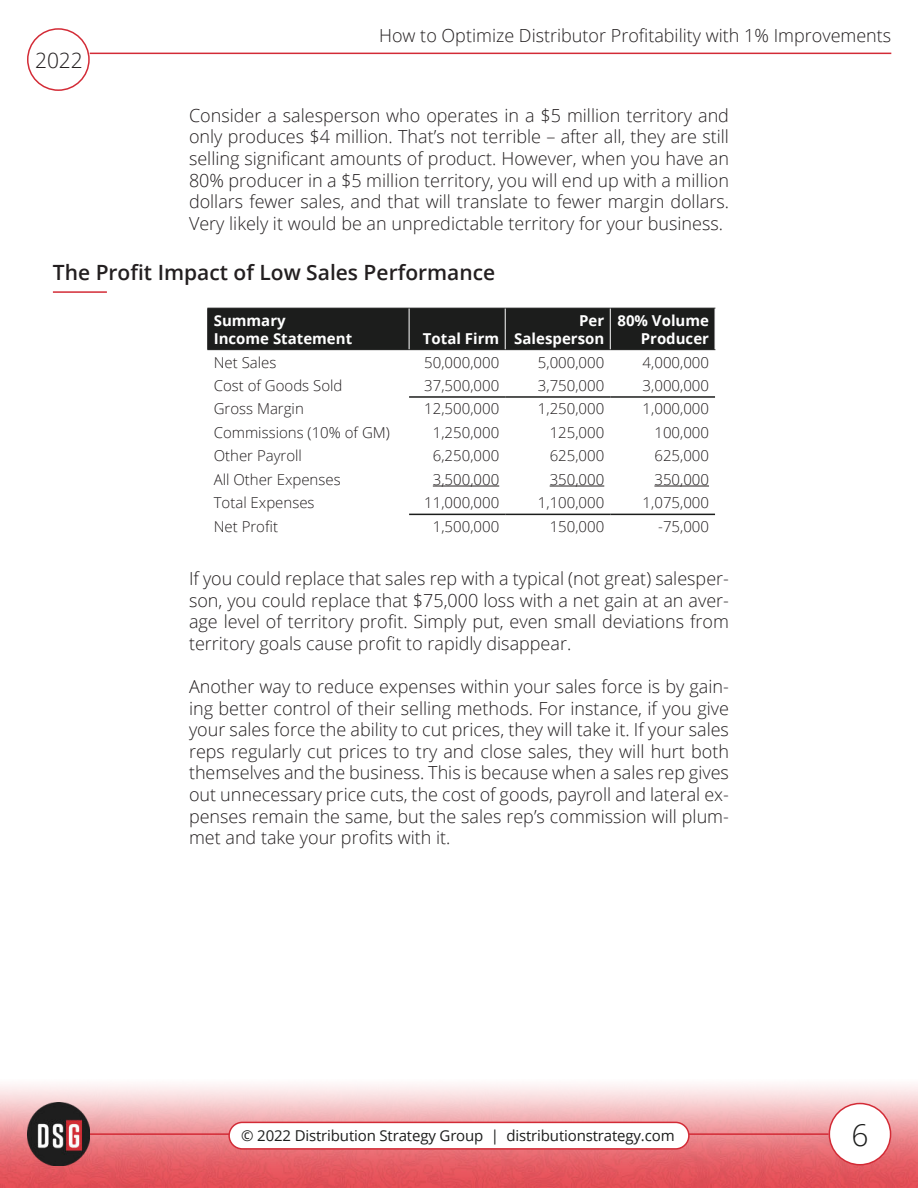
<style>
.page{position:relative;width:918px;height:1188px;background:#fff}
.page>*{position:absolute;margin:0;border:0;box-sizing:border-box;transform-origin:0 0}
.t1{font:300 30px "Open Sans";color:#1c1d1c}
.t2{font:600 21px "Open Sans";color:#231f20}
.t3{font:300 21px "Open Sans";color:#231f20}
.t4{font:300 18px/21.6px "Open Sans";color:#231f20;text-align:justify}
.t5{font:300 15px "Open Sans";color:#231f20}
.t6{font:700 15px/18px "Open Sans";color:#fff;text-align:right}
.t7{font:15px "Open Sans";letter-spacing:-.01em;color:#1c1d1c}
</style>
<div class="page">
<img style="left:0;top:1085px;width:918px;height:102px">
<div style="left:829px;top:1104px;width:62px;height:61px;background:#fff;border-radius:50%"></div>
<div style="left:829px;top:1103px;width:62px;height:62px;border:2px solid #d32b36;border-radius:50%"></div>
<div style="left:27px;top:28px;width:63px;height:63px;border:2px solid #d32b36;border-radius:50%"></div>
<hr style="left:90px;top:53px;width:801px;height:1px;background:#d32b36">
<hr style="left:90px;top:1133px;width:739px;height:2px;background:#d32b36">
<img style="left:27px;top:1103px;width:63px;height:63px">
<div style="left:229px;top:1122px;width:460px;height:27px;background:#fff;border-radius:13px"></div>
<div style="left:228px;top:1122px;width:462px;height:28px;border:2px solid #d32b36;border-radius:13px"></div>
<hr style="left:53px;top:291px;width:54px;height:2px;background:#d32b36">
<div style="left:208px;top:309px;width:507px;height:40px;background:#1c1d1c"></div>
<hr style="left:207px;top:308px;width:202px;height:1px;background:#1c1d1c">
<hr style="left:207px;top:309px;width:1px;height:40px;background:#1c1d1c">
<hr style="left:409px;top:308px;width:96px;height:1px;background:#1c1d1c">
<hr style="left:505px;top:308px;width:105px;height:1px;background:#1c1d1c">
<hr style="left:610px;top:308px;width:105px;height:1px;background:#1c1d1c">
<hr style="left:207px;top:349px;width:202px;height:1px;background:#1c1d1c">
<hr style="left:409px;top:349px;width:96px;height:1px;background:#1c1d1c">
<hr style="left:505px;top:349px;width:105px;height:1px;background:#1c1d1c">
<hr style="left:610px;top:349px;width:105px;height:1px;background:#1c1d1c">
<hr style="left:409px;top:309px;width:1px;height:40px;background:#fff">
<hr style="left:505px;top:309px;width:1px;height:40px;background:#fff">
<hr style="left:610px;top:309px;width:1px;height:40px;background:#fff">
<hr style="left:409px;top:514px;width:96px;height:1px;background:#1c1d1c">
<hr style="left:505px;top:514px;width:105px;height:1px;background:#1c1d1c">
<hr style="left:610px;top:514px;width:105px;height:1px;background:#1c1d1c">
<hr style="left:409px;top:396px;width:96px;height:2px;background:#1c1d1c">
<hr style="left:505px;top:396px;width:105px;height:2px;background:#1c1d1c">
<hr style="left:610px;top:396px;width:105px;height:2px;background:#1c1d1c">
<hr style="left:433px;top:486px;width:66px;height:1px;background:#231f20">
<hr style="left:550px;top:486px;width:54px;height:1px;background:#231f20">
<hr style="left:654px;top:486px;width:55px;height:1px;background:#231f20">
<p class="t3" style="left:35px;top:52px;width:49px">2022</p>
<p class="t4" style="left:379px;top:24px;width:514px">How to Optimize Distributor Profitability with 1% Improvements</p>
<p class="t4" style="left:189px;top:104px;width:542px">Consider a salesperson who operates in a $5 million territory and only produces $4 million. That’s not terrible – after all, they are still selling significant amounts of product. However, when you have an 80% producer in a $5 million territory, you will end up with a million dollars fewer sales, and that will translate to fewer margin dollars.<br>Very likely it would be an unpredictable territory for your business.</p>
<p class="t2" style="left:53px;top:258px;width:444px">The Profit Impact of Low Sales Performance</p>
<p class="t6" style="left:214px;top:313px;width:140px;text-align:left">Summary<br>Income Statement</p>
<p class="t6" style="left:514px;top:313px;width:91px">Per<br>Salesperson</p>
<p class="t6" style="left:617px;top:313px;width:93px">80% Volume<br>Producer</p>
<p class="t6" style="left:423px;top:331px;width:78px">Total Firm</p>
<p class="t5" style="left:214px;top:352px;width:64px">Net Sales</p>
<p class="t5" style="left:424px;top:352px;width:76px">50,000,000</p>
<p class="t5" style="left:538px;top:352px;width:68px">5,000,000</p>
<p class="t5" style="left:643px;top:352px;width:68px">4,000,000</p>
<p class="t5" style="left:214px;top:375px;width:130px">Cost of Goods Sold</p>
<p class="t5" style="left:424px;top:375px;width:76px">37,500,000</p>
<p class="t5" style="left:538px;top:375px;width:68px">3,750,000</p>
<p class="t5" style="left:643px;top:375px;width:68px">3,000,000</p>
<p class="t5" style="left:214px;top:399px;width:92px">Gross Margin</p>
<p class="t5" style="left:424px;top:399px;width:76px">12,500,000</p>
<p class="t5" style="left:538px;top:399px;width:68px">1,250,000</p>
<p class="t5" style="left:643px;top:399px;width:68px">1,000,000</p>
<p class="t5" style="left:214px;top:422px;width:178px">Commissions (10% of GM)</p>
<p class="t5" style="left:433px;top:422px;width:68px">1,250,000</p>
<p class="t5" style="left:550px;top:422px;width:56px">125,000</p>
<p class="t5" style="left:654px;top:422px;width:56px">100,000</p>
<p class="t5" style="left:214px;top:446px;width:90px">Other Payroll</p>
<p class="t5" style="left:433px;top:446px;width:68px">6,250,000</p>
<p class="t5" style="left:550px;top:446px;width:56px">625,000</p>
<p class="t5" style="left:654px;top:446px;width:56px">625,000</p>
<p class="t5" style="left:214px;top:469px;width:128px">All Other Expenses</p>
<p class="t5" style="left:433px;top:469px;width:68px">3,500,000</p>
<p class="t5" style="left:550px;top:469px;width:56px">350,000</p>
<p class="t5" style="left:654px;top:469px;width:56px">350,000</p>
<p class="t5" style="left:214px;top:493px;width:102px">Total Expenses</p>
<p class="t5" style="left:424px;top:493px;width:76px">11,000,000</p>
<p class="t5" style="left:538px;top:493px;width:68px">1,100,000</p>
<p class="t5" style="left:643px;top:493px;width:68px">1,075,000</p>
<p class="t5" style="left:214px;top:516px;width:66px">Net Profit</p>
<p class="t5" style="left:433px;top:516px;width:68px">1,500,000</p>
<p class="t5" style="left:550px;top:516px;width:56px">150,000</p>
<p class="t5" style="left:658px;top:516px;width:52px">-75,000</p>
<p class="t4" style="left:189px;top:567px;width:542px">If you could replace that sales rep with a typical (not great) salesper&shy;son, you could replace that $75,000 loss with a net gain at an aver&shy;age level of territory profit. Simply put, even small deviations from territory goals cause profit to rapidly disappear.</p>
<p class="t4" style="left:189px;top:675px;width:542px">Another way to reduce expenses within your sales force is by gain&shy;ing better control of their selling methods. For instance, if you give your sales force the ability to cut prices, they will take it. If your sales reps regularly cut prices to try and close sales, they will hurt both themselves and the business. This is because when a sales rep gives out unnecessary price cuts, the cost of goods, payroll and lateral ex&shy;penses remain the same, but the sales rep’s commission will plum&shy;met and take your profits with it.</p>
<p class="t7" style="left:241px;top:1130px;width:435px">© 2022 Distribution Strategy Group | distributionstrategy.com</p>
<h1 class="t1" style="left:851px;top:1114px;width:19px">6</h1>
</div>
